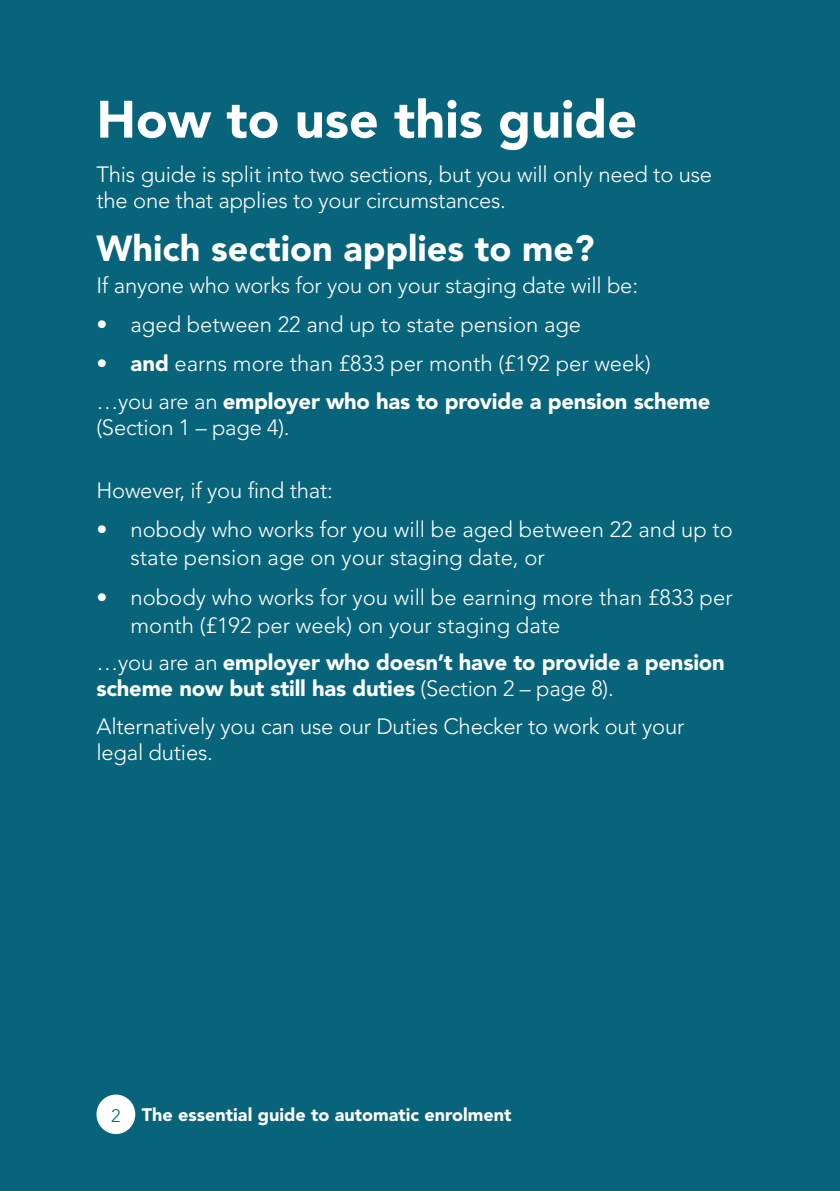
<style>
.page{position:relative;width:840px;height:1191px;background:#fff}
.page>*{position:absolute;margin:0;border:0;box-sizing:border-box;transform-origin:0 0}
.HEADING_1_WHITE{font:900 52px "Avenir LT";color:#fff}
.HEADING_3_WHITE{font:900 36px "Avenir LT";color:#fff}
.CONTENT_WHITE{font:300 22px/26px "Avenir LT";color:#fff}
.CONTENT_WHITE-2{font:900 22px/26px "Avenir LT";letter-spacing:-.01em;color:#fff}
.t1{font:900 18px "Avenir LT";color:#fff}
.s1{font-weight:900}
.s2{font-weight:300}
.s3{font-weight:300;color:#08647a}
</style>
<div class="page">
<div style="left:0;top:0;width:839px;height:1191px;background:#08647a"></div>
<svg style="left:96px;top:1094px;width:39px;height:40px"></svg>
<h1 class="HEADING_1_WHITE" style="left:96px;top:88px;width:542px">How to use this guide</h1>
<p class="CONTENT_WHITE" style="left:96px;top:161px;width:617px">This guide is split into two sections, but you will only need to use the one that applies to your circumstances.</p>
<h2 class="HEADING_3_WHITE" style="left:96px;top:227px;width:499px">Which section applies to me?</h2>
<p class="CONTENT_WHITE" style="left:96px;top:272px;width:542px">If anyone who works for you on your staging date will be:</p>
<p class="CONTENT_WHITE" style="left:96px;top:311px;width:486px">• aged between 22 and up to state pension age</p>
<p class="CONTENT_WHITE" style="left:96px;top:351px;width:555px"><span class="s1">• and</span> earns more than £833 per month (£192 per week)</p>
<p class="CONTENT_WHITE-2" style="left:96px;top:388px;width:615px"><span class="s2">…you are an</span> employer who has to provide a pension scheme <span class="s2">(Section 1 – page 4).</span></p>
<p class="CONTENT_WHITE" style="left:96px;top:477px;width:238px">However, if you find that:</p>
<p class="CONTENT_WHITE" style="left:130px;top:516px;width:603px;line-height:28px;text-indent:-34px">• nobody who works for you will be aged between 22 and up to state pension age on your staging date, or</p>
<p class="CONTENT_WHITE" style="left:130px;top:583px;width:603px;line-height:28px;text-indent:-34px">• nobody who works for you will be earning more than £833 per month (£192 per week) on your staging date</p>
<p class="CONTENT_WHITE-2" style="left:96px;top:649px;width:629px"><span class="s2">…you are an</span> employer who doesn’t have to provide a pension scheme now but still has duties <span class="s2">(Section 2 – page 8).</span></p>
<p class="CONTENT_WHITE" style="left:96px;top:713px;width:589px">Alternatively you can use our Duties Checker to work out your legal duties.</p>
<p class="t1" style="left:111px;top:1103px;width:401px"><span class="s3">2</span> The essential guide to automatic enrolment</p>
</div>
